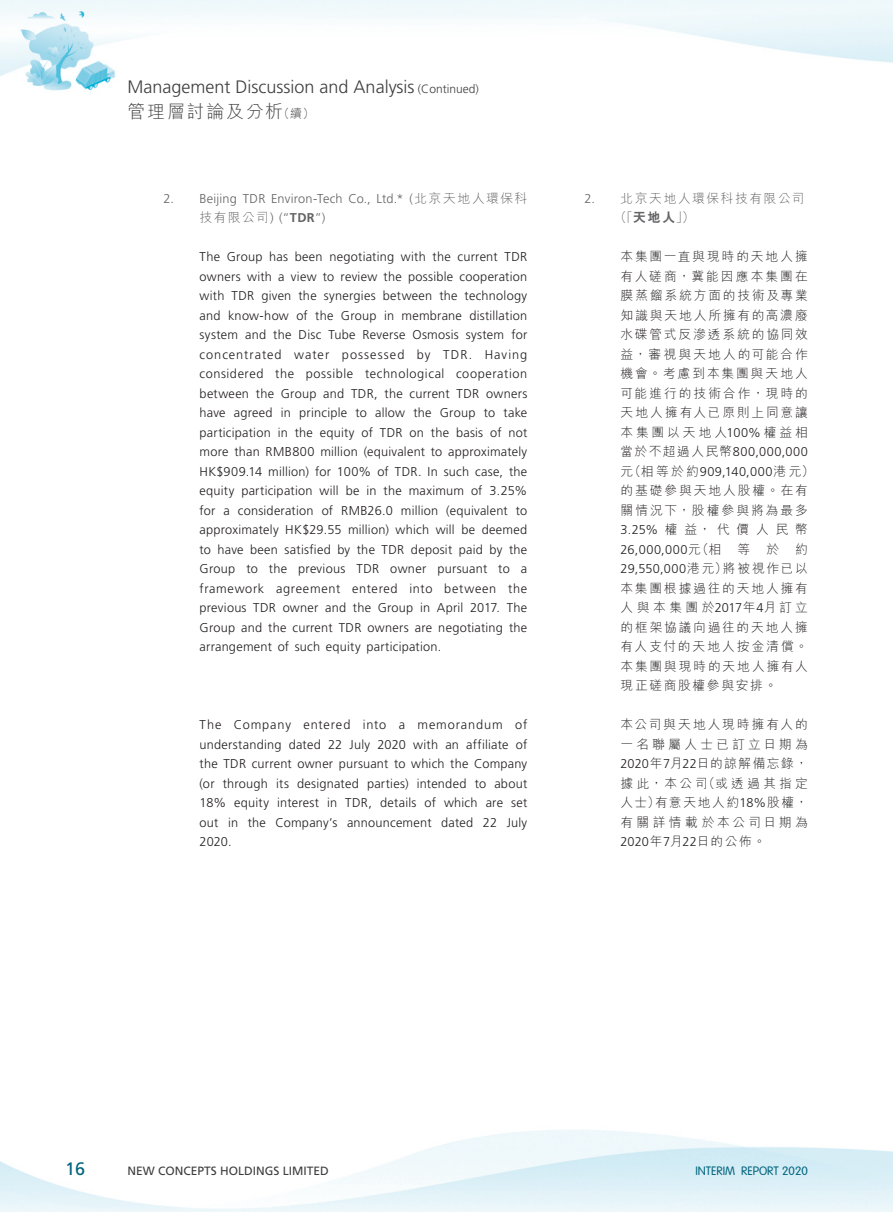
<style>
.page{position:relative;width:893px;height:1212px;background:#fff}
.page>*{position:absolute;margin:0;border:0;box-sizing:border-box;transform-origin:0 0}
.t1{font:300 18px "Frutiger LT Std";color:#3e3e3f}
.t2{font:300 18px "M Hei HK";letter-spacing:.09em;color:#3e3e3f}
.t3{font:18px "Frutiger LT Std";color:#00647d}
._13_____P4{font:300 12.75px/19.5px "Frutiger LT Std";letter-spacing:.02em;color:#231f20;text-align:justify}
._13_____P4-2{font:300 12.75px/19.5px "M Hei HK";letter-spacing:.15em;color:#231f20;text-align:justify}
._06a_______H5{font:300 12.75px/19.5px "Frutiger LT Std";letter-spacing:.015em;color:#636366}
._06a_______H5-2{font:300 12.75px/19.5px "M Hei HK";letter-spacing:.125em;color:#636366}
.t4{font:12px "Frutiger LT Std";color:#3e3e3f}
.t5{font:300 12px "VAG Rounded Std";color:#00647d}
.s1{font-size:12px}
.s2{font-family:"M Hei HK"}
.s3{font-weight:700}
.s4{font-family:"Frutiger LT Std"}
.s5{font-family:"C Hei 2 HK";font-weight:800}
</style>
<div class="page">
<img style="left:0;top:0;width:893px;height:1212px">
<h1 class="t1" style="left:128px;top:76px;width:353px">Management Discussion and Analysis <span class="s1">(Continued)</span></h1>
<h1 class="t2" style="left:128px;top:99px;width:188px">管理層討論及分析<span class="s1">（續）</span></h1>
<p class="_06a_______H5" style="left:200px;top:189px;width:329px;text-indent:-36px">2. Beijing TDR Environ-Tech Co., Ltd.* (<span class="s2">北京天地人環保科技有限公司</span>) (“<span class="s3">TDR</span>”)</p>
<p class="_13_____P4" style="left:200px;top:247px;width:329px">The Group has been negotiating with the current TDR owners with a view to review the possible cooperation with TDR given the synergies between the technology and know-how of the Group in membrane distillation system and the Disc Tube Reverse Osmosis system for concentrated water possessed by TDR. Having considered the possible technological cooperation between the Group and TDR, the current TDR owners have agreed in principle to allow the Group to take participation in the equity of TDR on the basis of not more than RMB800 million (equivalent to approximately HK$909.14 million) for 100% of TDR. In such case, the equity participation will be in the maximum of 3.25% for a consideration of RMB26.0 million (equivalent to approximately HK$29.55 million) which will be deemed to have been satisfied by the TDR deposit paid by the Group to the previous TDR owner pursuant to a framework agreement entered into between the previous TDR owner and the Group in April 2017. The Group and the current TDR owners are negotiating the arrangement of such equity participation.</p>
<p class="_13_____P4" style="left:200px;top:715px;width:329px">The Company entered into a memorandum of understanding dated 22 July 2020 with an affiliate of the TDR current owner pursuant to which the Company (or through its designated parties) intended to about 18% equity interest in TDR, details of which are set out in the Company’s announcement dated 22 July 2020.</p>
<p class="_06a_______H5-2" style="left:614px;top:188px;width:192px;text-indent:-30px"><span class="s4">2.</span> 北京天地人環保科技有限公司（「<span class="s5">天地人</span>」）</p>
<p class="_13_____P4-2" style="left:621px;top:246px;width:195px;text-align:left">本集團一直與現時的天地人擁有人磋商，冀能因應本集團在膜蒸餾系統方面的技術及專業知識與天地人所擁有的高濃廢水碟管式反滲透系統的協同效益，審視與天地人的可能合作機會。考慮到本集團與天地人可能進行的技術合作，現時的天地人擁有人已原則上同意讓本集團以天地人<span class="s4">100%</span>權益相當於不超過人民幣<span class="s4">800,000,000</span>元（相等於約<span class="s4">909,140,000</span>港元）的基礎參與天地人股權。在有關情況下，股權參與將為最多<br><span class="s4">3.25%</span>權益，代價人民幣<br><span class="s4">26,000,000</span>元（相</p>
<p class="_13_____P4-2" style="left:621px;top:539px;width:189px;text-indent:175px">約<span class="s4">29,550,000</span>港元）將被視作已以本集團根據過往的天地人擁有人與本集團於<span class="s4">2017</span>年<span class="s4">4</span>月訂立的框架協議向過往的天地人擁有人支付的天地人按金清償。本集團與現時的天地人擁有人現正磋商股權參與安排。</p>
<p class="_13_____P4-2" style="left:621px;top:714px;width:189px">本公司與天地人現時擁有人的一名聯屬人士已訂立日期為<span class="s4">2020</span>年<span class="s4">7</span>月<span class="s4">22</span>日的諒解備忘錄，據此，本公司（或透過其指定人士）有意天地人約<span class="s4">18%</span>股權，有關詳情載於本公司日期為<span class="s4">2020</span>年<span class="s4">7</span>月<span class="s4">22</span>日的公佈。</p>
<p class="_13_____P4-2" style="left:738px;top:539px;width:14px">等</p>
<p class="_13_____P4-2" style="left:766px;top:539px;width:14px">於</p>
<h1 class="t3" style="left:65px;top:1158px;width:22px">16</h1>
<p class="t4" style="left:128px;top:1164px;width:203px">NEW CONCEPTS HOLDINGS LIMITED</p>
<p class="t5" style="left:695px;top:1164px;width:114px">INTERIM REPORT 2020</p>
</div>
